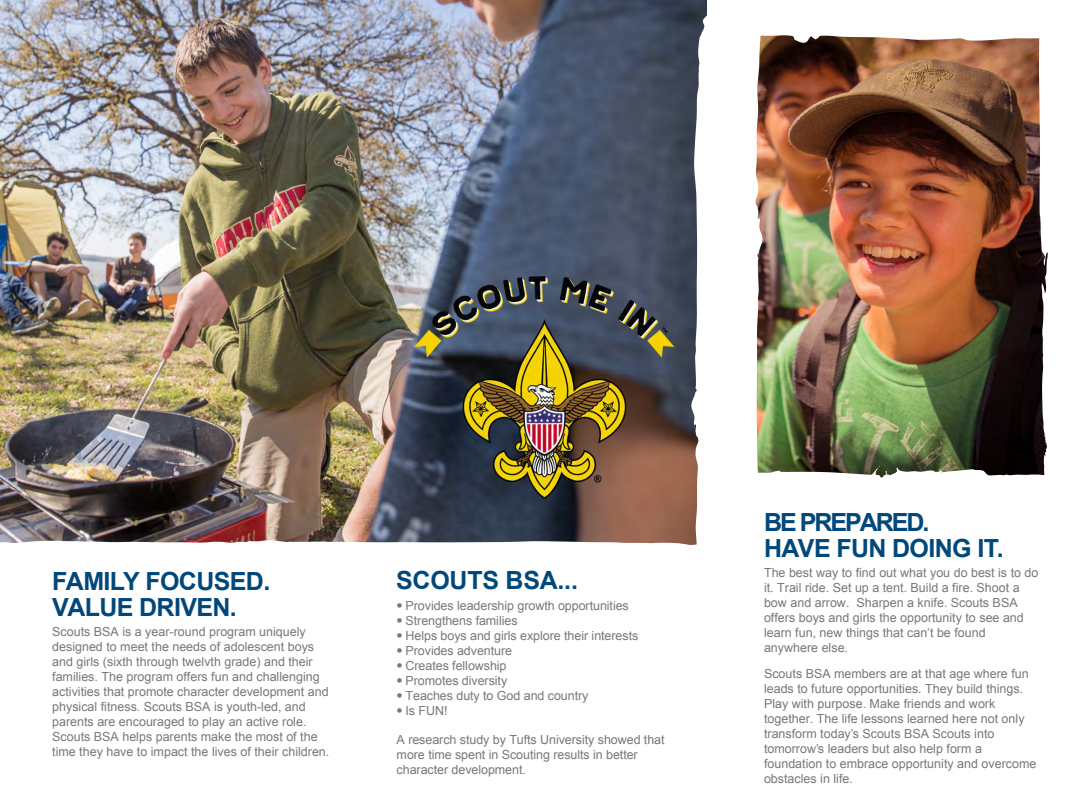
<style>
.page{position:relative;width:1080px;height:810px;background:#fff}
.page>*{position:absolute;margin:0;border:0;box-sizing:border-box;transform-origin:0 0}
.t1{font:700 25px/26.2px "Arial";letter-spacing:-.025em;color:#00487b}
.t2{font:700 25px/26.2px "Arial";letter-spacing:-.045em;color:#00487b}
.t3{font:12.5px/15px "Arial";color:#77787b}
.s1{font-family:"Trade Gothic LT Pro Cn 18"}
</style>
<div class="page">
<img style="left:0;top:0;width:1048px;height:545px">
<h1 class="t1" style="left:52px;top:568px;width:220px">FAMILY FOCUSED.<br>VALUE DRIVEN.</h1>
<p class="t3" style="left:52px;top:624px;width:279px">Scouts BSA is a year-round program uniquely designed to meet the needs of adolescent boys and girls (sixth through twelvth grade) and their families. The program offers fun and challenging activities that promote character development and physical fitness. Scouts BSA is youth-led, and parents are encouraged to play an active role.<br>Scouts BSA helps parents make the most of the time they have to impact the lives of their children.</p>
<h1 class="t1" style="left:396px;top:568px;width:183px">SCOUTS BSA...</h1>
<p class="t3" style="left:397px;top:598px;width:234px"><span class="s1">•</span> Provides leadership growth opportunities</p>
<p class="t3" style="left:397px;top:613px;width:122px"><span class="s1">•</span> Strengthens families</p>
<p class="t3" style="left:397px;top:628px;width:243px"><span class="s1">•</span> Helps boys and girls explore their interests</p>
<p class="t3" style="left:397px;top:643px;width:117px"><span class="s1">•</span> Provides adventure</p>
<p class="t3" style="left:397px;top:658px;width:111px"><span class="s1">•</span> Creates fellowship</p>
<p class="t3" style="left:397px;top:673px;width:112px"><span class="s1">•</span> Promotes diversity</p>
<p class="t3" style="left:397px;top:688px;width:193px"><span class="s1">•</span> Teaches duty to God and country</p>
<p class="t3" style="left:397px;top:703px;width:52px"><span class="s1">•</span> Is FUN!</p>
<p class="t3" style="left:397px;top:732px;width:270px">A research study by Tufts University showed that more time spent in Scouting results in better character development.</p>
<h1 class="t2" style="left:764px;top:510px;width:241px">BE PREPARED.<br>HAVE FUN DOING IT.</h1>
<p class="t3" style="left:764px;top:565px;width:276px">The best way to find out what you do best is to do it. Trail ride. Set up a tent. Build a fire. Shoot a bow and arrow. Sharpen a knife. Scouts BSA offers boys and girls the opportunity to see and learn fun, new things that can’t be found anywhere else.</p>
<p class="t3" style="left:764px;top:666px;width:274px">Scouts BSA members are at that age where fun leads to future opportunities. They build things.<br>Play with purpose. Make friends and work together. The life lessons learned here not only transform today’s Scouts BSA Scouts into tomorrow’s leaders but also help form a foundation to embrace opportunity and overcome obstacles in life.</p>
</div>
